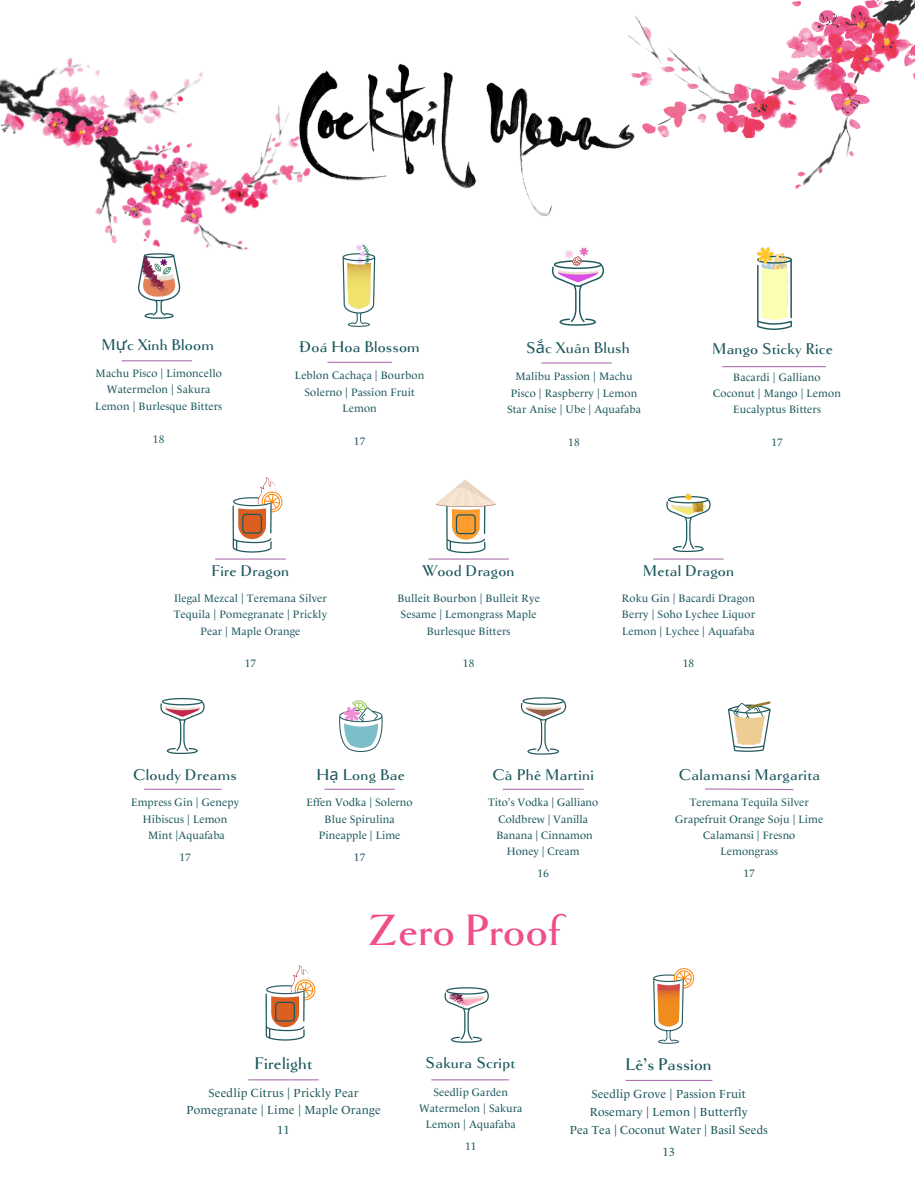
<style>
.page{position:relative;width:918px;height:1188px;background:#fff}
.page>*{position:absolute;margin:0;border:0;box-sizing:border-box;transform-origin:0 0}
.t1{font:700 46.2px "Goldenbook";color:#ef4e8b}
.t2{font:700 17.85px "Goldenbook";letter-spacing:.015em;color:#1b575c}
.t3{font:700 16.35px "Goldenbook";letter-spacing:.015em;color:#1b575c}
.t4{font:11.85px/17.9px "Le Monde Livre Std";letter-spacing:.015em;color:#1b575c;text-align:center}
.t5{font:10.95px/16.4px "Le Monde Livre Std";letter-spacing:.01em;color:#1b575c;text-align:center}
.s1{font-family:"Noto Sans";font-weight:400}
</style>
<div class="page">
<img style="left:552px;top:247px;width:52px;height:79px">
<img style="left:756px;top:247px;width:36px;height:83px">
<img style="left:265px;top:965px;width:51px;height:76px">
<img style="left:653px;top:968px;width:41px;height:76px">
<img style="left:666px;top:493px;width:45px;height:59px">
<img style="left:436px;top:479px;width:60px;height:75px">
<img style="left:232px;top:477px;width:51px;height:76px">
<hr style="left:215px;top:558px;width:71px;height:2px;background:#ac72b0">
<hr style="left:428px;top:558px;width:81px;height:2px;background:#ac72b0">
<hr style="left:653px;top:558px;width:71px;height:2px;background:#ac72b0">
<hr style="left:122px;top:360px;width:70px;height:1px;background:#ac72b0">
<hr style="left:541px;top:362px;width:71px;height:2px;background:#ac72b0">
<hr style="left:722px;top:366px;width:104px;height:1px;background:#ac72b0">
<hr style="left:626px;top:1080px;width:86px;height:1px;background:#ac72b0">
<hr style="left:248px;top:1079px;width:71px;height:1px;background:#ac72b0">
<img style="left:0;top:58px;width:289px;height:261px">
<img style="left:628px;top:0;width:287px;height:189px">
<img style="left:339px;top:700px;width:44px;height:52px">
<img style="left:728px;top:701px;width:43px;height:51px">
<img style="left:160px;top:698px;width:45px;height:56px">
<img style="left:520px;top:697px;width:47px;height:58px">
<hr style="left:144px;top:789px;width:78px;height:1px;background:#ac72b0">
<hr style="left:324px;top:789px;width:71px;height:1px;background:#ac72b0">
<hr style="left:503px;top:789px;width:81px;height:1px;background:#ac72b0">
<svg style="left:705px;top:788px;width:89px;height:3px"></svg>
<img style="left:342px;top:244px;width:34px;height:83px">
<hr style="left:328px;top:362px;width:64px;height:1px;background:#ac72b0">
<img style="left:289px;top:48px;width:359px;height:168px">
<img style="left:444px;top:987px;width:45px;height:56px">
<hr style="left:431px;top:1079px;width:78px;height:1px;background:#ac72b0">
<p class="t3" style="left:101px;top:337px;width:114px">M<span class="s1">ự</span>c Xinh Bloom</p>
<p class="t5" style="left:95px;top:364px;width:128px">Machu Pisco | Limoncello<br>Watermelon | Sakura<br>Lemon | Burlesque Bitters</p>
<h3 class="t5" style="left:153px;top:430px;width:13px">18</h3>
<p class="t3" style="left:300px;top:340px;width:122px">Đoá Hoa Blossom</p>
<h2 class="t5" style="left:295px;top:366px;width:131px">Leblon Cachaça | Bourbon<br>Solerno | Passion Fruit</h2>
<h4 class="t5" style="left:342px;top:399px;width:36px">Lemon</h4>
<h1 class="t5" style="left:354px;top:432px;width:13px">17</h1>
<h3 class="t3" style="left:526px;top:340px;width:105px">S<span class="s1">ắ</span>c Xuân Blush</h3>
<p class="t5" style="left:507px;top:367px;width:136px">Malibu Passion | Machu<br>Pisco | Raspberry | Lemon<br>Star Anise | Ube | Aquafaba</p>
<p class="t5" style="left:568px;top:433px;width:13px">18</p>
<p class="t3" style="left:712px;top:341px;width:122px">Mango Sticky Rice</p>
<h3 class="t5" style="left:713px;top:367px;width:129px">Bacardi | Galliano<br>Coconut | Mango | Lemon<br>Eucalyptus Bitters</h3>
<h3 class="t5" style="left:771px;top:433px;width:13px">17</h3>
<p class="t3" style="left:212px;top:563px;width:79px">Fire Dragon</p>
<h3 class="t5" style="left:174px;top:589px;width:155px;text-align:left">Ilegal Mezcal | Teremana Silver<br>Tequila | Pomegranate | Prickly</h3>
<p class="t5" style="left:200px;top:622px;width:101px">Pear | Maple Orange</p>
<p class="t5" style="left:245px;top:654px;width:13px">17</p>
<h3 class="t3" style="left:423px;top:563px;width:93px">Wood Dragon</h3>
<p class="t3" style="left:643px;top:563px;width:93px">Metal Dragon</p>
<p class="t5" style="left:397px;top:589px;width:144px">Bulleit Bourbon | Bulleit Rye<br>Sesame | Lemongrass Maple<br>Burlesque Bitters</p>
<p class="t5" style="left:463px;top:654px;width:13px">18</p>
<p class="t5" style="left:622px;top:589px;width:135px;text-align:left">Roku Gin | Bacardi Dragon<br>Berry | Soho Lychee Liquor</p>
<p class="t5" style="left:622px;top:622px;width:134px">Lemon | Lychee | Aquafaba</p>
<p class="t5" style="left:683px;top:654px;width:13px">18</p>
<p class="t3" style="left:133px;top:767px;width:105px">Cloudy Dreams</p>
<h3 class="t5" style="left:131px;top:793px;width:110px">Empress Gin | Genepy<br>Hibiscus | Lemon<br>Mint |Aquafaba</h3>
<h3 class="t5" style="left:179px;top:848px;width:13px">17</h3>
<p class="t3" style="left:316px;top:767px;width:90px">H<span class="s1">ạ</span> Long Bae</p>
<h2 class="t5" style="left:307px;top:793px;width:108px">Effen Vodka | Solerno<br>Blue Spirulina<br>Pineapple | Lime</h2>
<h2 class="t5" style="left:354px;top:848px;width:13px">17</h2>
<p class="t3" style="left:492px;top:767px;width:103px">Cà Phê Martini</p>
<p class="t5" style="left:488px;top:793px;width:112px">Tito’s Vodka | Galliano<br>Coldbrew | Vanilla<br>Banana | Cinnamon<br>Honey | Cream</p>
<p class="t5" style="left:537px;top:864px;width:13px">16</p>
<p class="t1" style="left:368px;top:909px;width:193px">Zero Proof</p>
<p class="t3" style="left:679px;top:767px;width:143px">Calamansi Margarita</p>
<h2 class="t5" style="left:675px;top:793px;width:150px">Teremana Tequila Silver<br>Grapefruit Orange Soju | Lime<br>Calamansi | Fresno<br>Lemongrass</h2>
<h2 class="t5" style="left:744px;top:864px;width:13px">17</h2>
<p class="t2" style="left:255px;top:1055px;width:59px">Firelight</p>
<h4 class="t4" style="left:186px;top:1083px;width:196px;line-height:16.8px">Seedlip Citrus | Prickly Pear<br>Pomegranate | Lime | Maple Orange</h4>
<h4 class="t4" style="left:277px;top:1120px;width:14px">11</h4>
<h2 class="t3" style="left:426px;top:1056px;width:91px">Sakura Script</h2>
<h4 class="t5" style="left:419px;top:1082px;width:105px">Seedlip Garden<br>Watermelon | Sakura<br>Lemon | Aquafaba</h4>
<h4 class="t5" style="left:465px;top:1137px;width:13px">11</h4>
<h3 class="t2" style="left:626px;top:1056px;width:87px">Lê’s Passion</h3>
<h2 class="t4" style="left:570px;top:1083px;width:199px">Seedlip Grove | Passion Fruit<br>Rosemary | Lemon | Butterfly<br>Pea Tea | Coconut Water | Basil Seeds</h2>
<h2 class="t4" style="left:662px;top:1142px;width:14px">13</h2>
</div>
